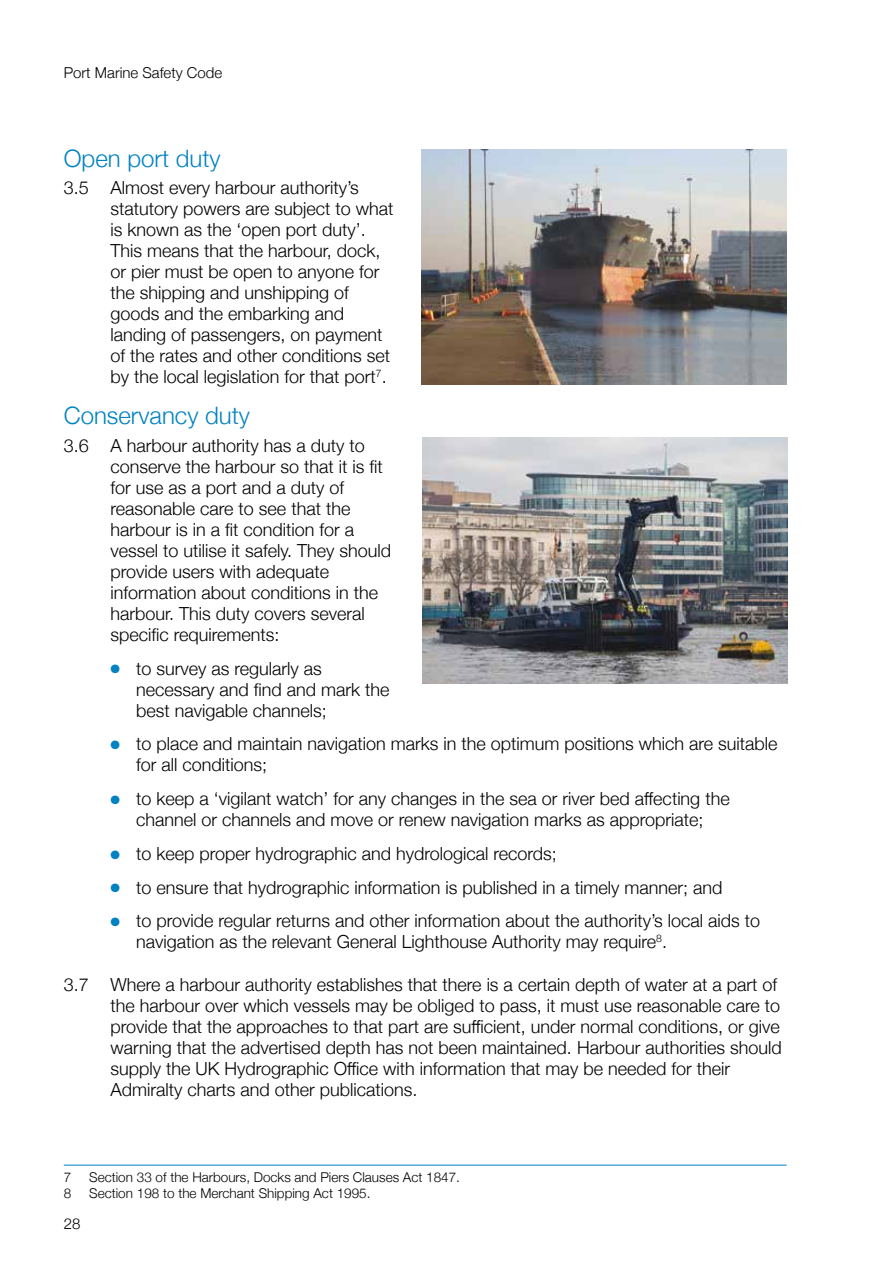
<style>
.page{position:relative;width:893px;height:1263px;background:#fff}
.page>*{position:absolute;margin:0;border:0;box-sizing:border-box;transform-origin:0 0}
.t1{font:300 24px "Helvetica Neue";color:#0082c2}
.t2{font:300 18px/21px "Helvetica Neue";color:#000}
.t3{font:300 15px "Helvetica Neue";color:#000}
.t4{font:300 13.5px "Helvetica Neue";color:#000}
.s1{color:#0082c2}
</style>
<div class="page">
<hr style="left:64px;top:1165px;width:723px;height:1px;background:#0082c2">
<img style="left:421px;top:150px;width:365px;height:234px">
<img style="left:422px;top:437px;width:366px;height:247px">
<p class="t3" style="left:64px;top:61px;width:160px">Port Marine Safety Code</p>
<h1 class="t1" style="left:64px;top:139px;width:158px">Open port duty</h1>
<p class="t2" style="left:111px;top:176px;width:285px;text-indent:-47px">3.5 Almost every harbour authority’s statutory powers are subject to what is known as the ‘open port duty’.<br>This means that the harbour, dock, or pier must be open to anyone for the shipping and unshipping of goods and the embarking and landing of passengers, on payment of the rates and other conditions set by the local legislation for that port<sup>7</sup>.</p>
<h1 class="t1" style="left:64px;top:396px;width:188px">Conservancy duty</h1>
<p class="t2" style="left:111px;top:434px;width:282px;text-indent:-47px">3.6 A harbour authority has a duty to conserve the harbour so that it is fit for use as a port and a duty of reasonable care to see that the harbour is in a fit condition for a vessel to utilise it safely. They should provide users with adequate information about conditions in the harbour. This duty covers several specific requirements:</p>
<p class="t2" style="left:136px;top:656px;width:255px;text-indent:-26px"><span class="s1">●</span> to survey as regularly as necessary and find and mark the best navigable channels;</p>
<p class="t2" style="left:136px;top:732px;width:643px;text-indent:-26px"><span class="s1">●</span> to place and maintain navigation marks in the optimum positions which are suitable for all conditions;</p>
<p class="t2" style="left:111px;top:787px;width:621px;text-align:center"><span class="s1">●</span> to keep a ‘vigilant watch’ for any changes in the sea or river bed affecting the channel or channels and move or renew navigation marks as appropriate;</p>
<p class="t2" style="left:111px;top:842px;width:448px"><span class="s1">●</span> to keep proper hydrographic and hydrological records;</p>
<p class="t2" style="left:111px;top:875px;width:613px"><span class="s1">●</span> to ensure that hydrographic information is published in a timely manner; and</p>
<p class="t2" style="left:136px;top:909px;width:626px;text-indent:-26px"><span class="s1">●</span> to provide regular returns and other information about the authority’s local aids to navigation as the relevant General Lighthouse Authority may require<sup>8</sup>.</p>
<p class="t2" style="left:111px;top:972px;width:673px;text-indent:-47px">3.7 Where a harbour authority establishes that there is a certain depth of water at a part of the harbour over which vessels may be obliged to pass, it must use reasonable care to provide that the approaches to that part are sufficient, under normal conditions, or give warning that the advertised depth has not been maintained. Harbour authorities should supply the UK Hydrographic Office with information that may be needed for their Admiralty charts and other publications.</p>
<p class="t4" style="left:64px;top:1166px;width:9px">7</p>
<p class="t4" style="left:89px;top:1166px;width:372px">Section 33 of the Harbours, Docks and Piers Clauses Act 1847.</p>
<p class="t4" style="left:64px;top:1182px;width:9px">8</p>
<p class="t4" style="left:89px;top:1182px;width:283px">Section 198 to the Merchant Shipping Act 1995.</p>
<p class="t3" style="left:64px;top:1211px;width:18px">28</p>
</div>
